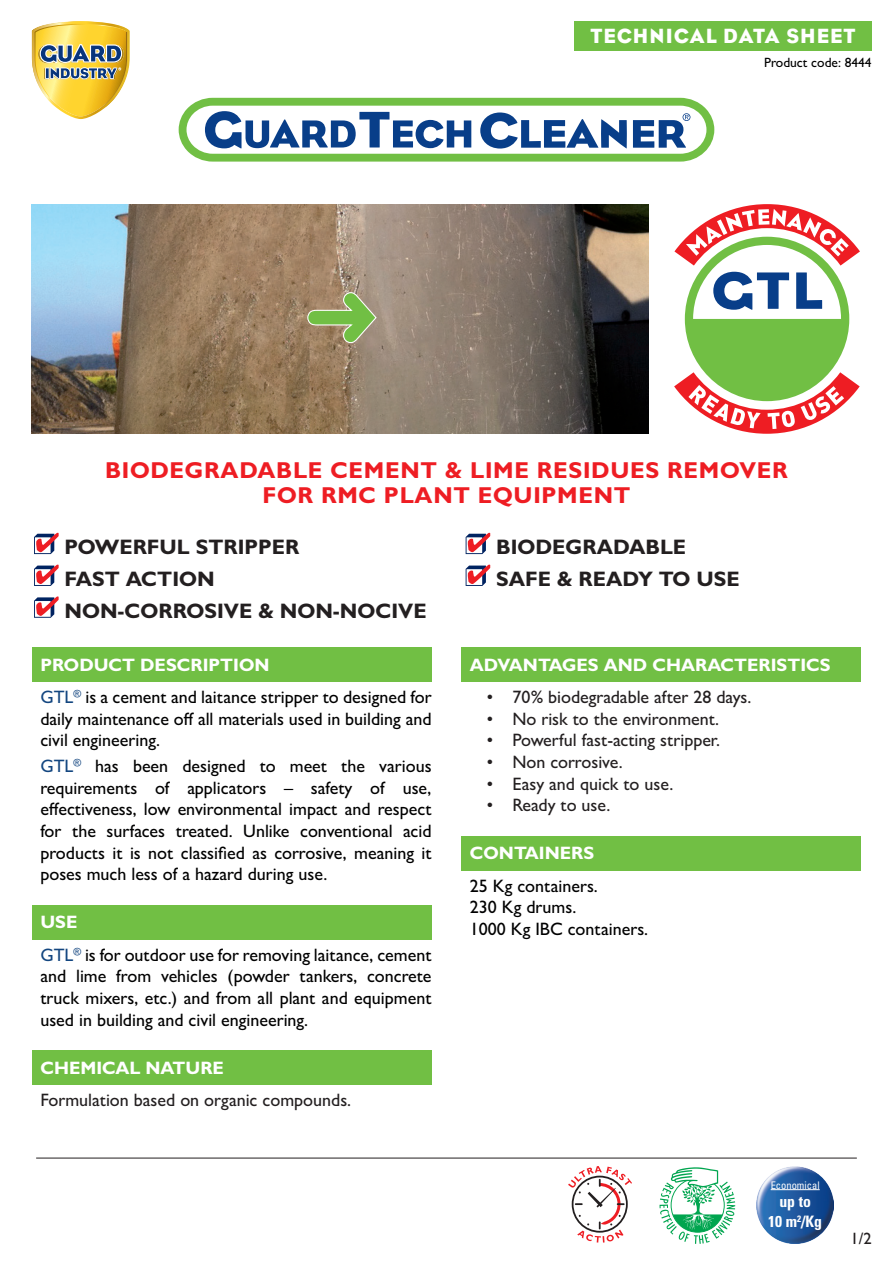
<style>
.page{position:relative;width:893px;height:1263px;background:#fff}
.page>*{position:absolute;margin:0;border:0;box-sizing:border-box;transform-origin:0 0}
.t1{font:700 23.1px "Gill Sans MT Std";letter-spacing:.03em;color:#ee1d23}
.Retrait_corps_de_tex{font:700 21px "Gill Sans MT Std";color:#231f20}
.t2{font:21px "Eagle";letter-spacing:.05em;color:#fff}
.paragraphe_descripti{font:500 18px/21.6px "Gill Sans MT Std";color:#000001;text-align:justify}
.Paragraphe_bullet{font:500 18px "Gill Sans MT Std";color:#231f20}
.Retrait_corps_de_tex-2{font:700 18px "Gill Sans MT Std";color:#fff}
.Retrait_corps_de_tex-3{font:500 16.5px "Gill Sans MT Std";color:#231f20}
.t3{font:700 condensed 15.75px "Univers LT Std";color:#fff}
.t4{font:500 13.5px "Gill Sans MT Std";color:#000}
.t5{font:condensed 10.5px "Univers LT Std";color:#fff}
.s1{color:#134680}
</style>
<div class="page">
<div style="left:32px;top:647px;width:400px;height:34px;background:#71bf44"></div>
<div style="left:32px;top:905px;width:400px;height:34px;background:#71bf44"></div>
<div style="left:32px;top:1050px;width:400px;height:34px;background:#71bf44"></div>
<div style="left:461px;top:647px;width:400px;height:34px;background:#71bf44"></div>
<div style="left:461px;top:836px;width:400px;height:34px;background:#71bf44"></div>
<div style="left:574px;top:21px;width:298px;height:30px;background:#71bf44"></div>
<svg style="left:32px;top:21px;width:98px;height:98px"></svg>
<svg style="left:179px;top:98px;width:535px;height:64px"></svg>
<svg style="left:34px;top:533px;width:25px;height:21px"></svg>
<svg style="left:34px;top:565px;width:25px;height:21px"></svg>
<svg style="left:34px;top:596px;width:25px;height:22px"></svg>
<svg style="left:466px;top:533px;width:24px;height:21px"></svg>
<svg style="left:466px;top:565px;width:24px;height:21px"></svg>
<hr style="left:36px;top:1158px;width:821px;height:1px;background:#231f20">
<svg style="left:659px;top:1167px;width:76px;height:77px"></svg>
<img style="left:757px;top:1167px;width:76px;height:76px">
<hr style="left:771px;top:1189px;width:49px;height:1px;background:#fff">
<svg style="left:568px;top:1166px;width:64px;height:76px"></svg>
<div style="left:685px;top:237px;width:164px;height:164px;background:#71bf44;border-radius:50%"></div>
<svg style="left:674px;top:204px;width:186px;height:115px"></svg>
<svg style="left:674px;top:372px;width:186px;height:62px"></svg>
<img style="left:32px;top:204px;width:616px;height:230px">
<svg style="left:307px;top:292px;width:70px;height:51px;background:#95a467"></svg>
<p class="t2" style="left:590px;top:24px;width:267px">TECHNICAL DATA SHEET</p>
<p class="t4" style="left:764px;top:54px;width:109px">Product code: 8444</p>
<p class="t1" style="left:105px;top:456px;width:684px">BIODEGRADABLE CEMENT &amp; LIME RESIDUES REMOVER</p>
<p class="t1" style="left:263px;top:481px;width:369px">FOR RMC PLANT EQUIPMENT</p>
<p class="Retrait_corps_de_tex" style="left:64px;top:534px;width:236px">POWERFUL STRIPPER</p>
<p class="Retrait_corps_de_tex" style="left:64px;top:566px;width:152px">FAST ACTION</p>
<p class="Retrait_corps_de_tex" style="left:64px;top:598px;width:364px">NON-CORROSIVE &amp; NON-NOCIVE</p>
<p class="Retrait_corps_de_tex" style="left:496px;top:534px;width:192px">BIODEGRADABLE</p>
<p class="Retrait_corps_de_tex" style="left:496px;top:566px;width:245px">SAFE &amp; READY TO USE</p>
<p class="Retrait_corps_de_tex-2" style="left:40px;top:653px;width:231px">PRODUCT DESCRIPTION</p>
<p class="paragraphe_descripti" style="left:40px;top:686px;width:393px"><span class="s1">GTL</span><sup>®</sup> is a cement and laitance stripper to designed for daily maintenance off all materials used in building and civil engineering.</p>
<p class="paragraphe_descripti" style="left:40px;top:755px;width:393px"><span class="s1">GTL</span><sup>®</sup> has been designed to meet the various requirements of applicators – safety of use, effectiveness, low environmental impact and respect for the surfaces treated. Unlike conventional acid products it is not classified as corrosive, meaning it poses much less of a hazard during use.</p>
<p class="Retrait_corps_de_tex-2" style="left:40px;top:911px;width:39px">USE</p>
<p class="paragraphe_descripti" style="left:40px;top:944px;width:393px"><span class="s1">GTL</span><sup>®</sup> is for outdoor use for removing laitance, cement and lime from vehicles (powder tankers, concrete truck mixers, etc.) and from all plant and equipment used in building and civil engineering.</p>
<p class="Retrait_corps_de_tex-2" style="left:40px;top:1056px;width:185px">CHEMICAL NATURE</p>
<p class="Paragraphe_bullet" style="left:40px;top:1089px;width:312px">Formulation based on organic compounds.</p>
<p class="Retrait_corps_de_tex-2" style="left:470px;top:653px;width:362px">ADVANTAGES AND CHARACTERISTICS</p>
<p class="Paragraphe_bullet" style="left:487px;top:686px;width:266px">• 70% biodegradable after 28 days.</p>
<p class="Paragraphe_bullet" style="left:487px;top:708px;width:234px">• No risk to the environment.</p>
<p class="Paragraphe_bullet" style="left:487px;top:730px;width:235px">• Powerful fast-acting stripper.</p>
<p class="Paragraphe_bullet" style="left:487px;top:751px;width:137px">• Non corrosive.</p>
<p class="Paragraphe_bullet" style="left:487px;top:773px;width:188px">• Easy and quick to use.</p>
<p class="Paragraphe_bullet" style="left:487px;top:794px;width:125px">• Ready to use.</p>
<p class="Retrait_corps_de_tex-2" style="left:470px;top:842px;width:126px">CONTAINERS</p>
<p class="paragraphe_descripti" style="left:470px;top:875px;width:129px">25 Kg containers.</p>
<p class="paragraphe_descripti" style="left:470px;top:896px;width:108px">230 Kg drums.</p>
<p class="paragraphe_descripti" style="left:470px;top:918px;width:180px">1000 Kg IBC containers.</p>
<p class="t5" style="left:771px;top:1178px;width:50px">Economical</p>
<p class="t3" style="left:779px;top:1191px;width:33px">up to</p>
<p class="t3" style="left:768px;top:1211px;width:55px">10 m<sup>2</sup>/Kg</p>
<p class="Retrait_corps_de_tex-3" style="left:851px;top:1229px;width:23px">1/2</p>
</div>
